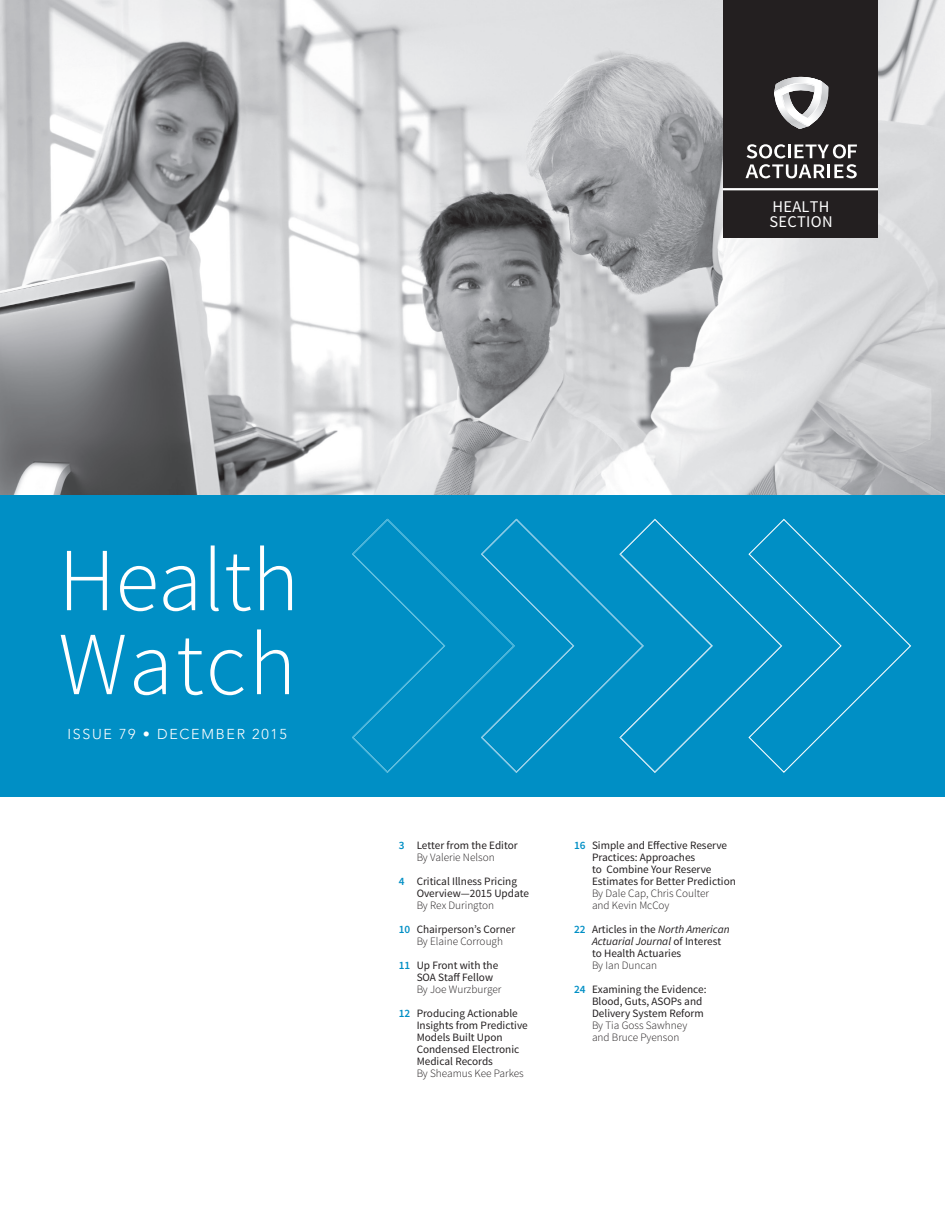
<style>
.page{position:relative;width:945px;height:1215px;background:#fff}
.page>*{position:absolute;margin:0;border:0;box-sizing:border-box;transform-origin:0 0}
.t1{font:300 90px/84px "Source Sans Pro";color:#fff}
.t2{font:16.35px/14.9px "Source Sans Pro";letter-spacing:.02em;color:#fff}
.t3{font:300 14.25px "Avenir LT Std";letter-spacing:.12em;color:#fff}
.t4{font:11.25px/12px "Source Sans Pro";color:#231f20}
.t5{font:300 11.25px/12px "Source Sans Pro";color:#231f20}
.s1{font-weight:600;color:#008fc5}
.s2{font-weight:300}
.s3{font-weight:400}
.s4{font-style:italic}
</style>
<div class="page">
<img style="left:0;top:0;width:945px;height:495px">
<div style="left:0;top:495px;width:945px;height:301px;background:#008fc5"></div>
<div style="left:723px;top:0;width:155px;height:238px;background:#231f20"></div>
<svg style="left:747px;top:144px;width:110px;height:14px"></svg>
<svg style="left:746px;top:164px;width:111px;height:14px"></svg>
<hr style="left:723px;top:188px;width:155px;height:2px;background:#fff">
<svg style="left:774px;top:77px;width:55px;height:52px"></svg>
<svg style="left:352px;top:518px;width:559px;height:255px"></svg>
<h2 class="t2" style="left:769px;top:199px;width:65px">HEALTH<br>SECTION</h2>
<h1 class="t1" style="left:58px;top:539px;width:242px">Health<br>Watch</h1>
<p class="t3" style="left:68px;top:726px;width:221px">ISSUE 79 • DECEMBER 2015</p>
<p class="t4" style="left:399px;top:839px;width:121px;text-align:center"><span class="s1">3</span> Letter from the Editor<br><span class="s2">By Valerie Nelson</span></p>
<p class="t4" style="left:417px;top:875px;width:114px;text-indent:-18px"><span class="s1">4</span> Critical Illness Pricing<br>Overview—2015 Update</p>
<p class="t4" style="left:399px;top:893px;width:118px;line-height:24px;text-align:center"><span class="s2">By Rex Durington<br></span><span class="s1">10</span> Chairperson’s Corner</p>
<p class="t5" style="left:399px;top:929px;width:106px;line-height:24px;text-indent:18px">By Elaine Corrough<br><span class="s1">11</span> <span class="s3">Up Front with the</span></p>
<p class="t4" style="left:417px;top:971px;width:78px">SOA Staff Fellow</p>
<p class="t4" style="left:399px;top:977px;width:121px;line-height:24px;text-align:center"><span class="s2">By Joe Wurzburger<br></span><span class="s1">12</span> Producing Actionable</p>
<p class="t4" style="left:417px;top:1019px;width:113px">Insights from Predictive<br>Models Built Upon<br>Condensed Electronic<br>Medical Records</p>
<p class="t5" style="left:417px;top:1067px;width:109px">By Sheamus Kee Parkes</p>
<p class="t4" style="left:592px;top:839px;width:145px;text-indent:-18px"><span class="s1">16</span> Simple and Effective Reserve<br>Practices: Approaches<br>to Combine Your Reserve<br>Estimates for Better Prediction</p>
<p class="t5" style="left:592px;top:887px;width:119px">By Dale Cap, Chris Coulter and Kevin McCoy</p>
<p class="t4" style="left:592px;top:923px;width:139px;text-indent:-18px"><span class="s1">22</span> Articles in the <span class="s4">North American<br>Actuarial Journal</span> of Interest to Health Actuaries</p>
<p class="t4" style="left:574px;top:953px;width:134px;line-height:24px;text-indent:18px"><span class="s2">By Ian Duncan<br></span><span class="s1">24</span> Examining the Evidence:</p>
<p class="t4" style="left:592px;top:995px;width:113px">Blood, Guts, ASOPs and<br>Delivery System Reform</p>
<p class="t5" style="left:592px;top:1019px;width:97px">By Tia Goss Sawhney and Bruce Pyenson</p>
</div>
